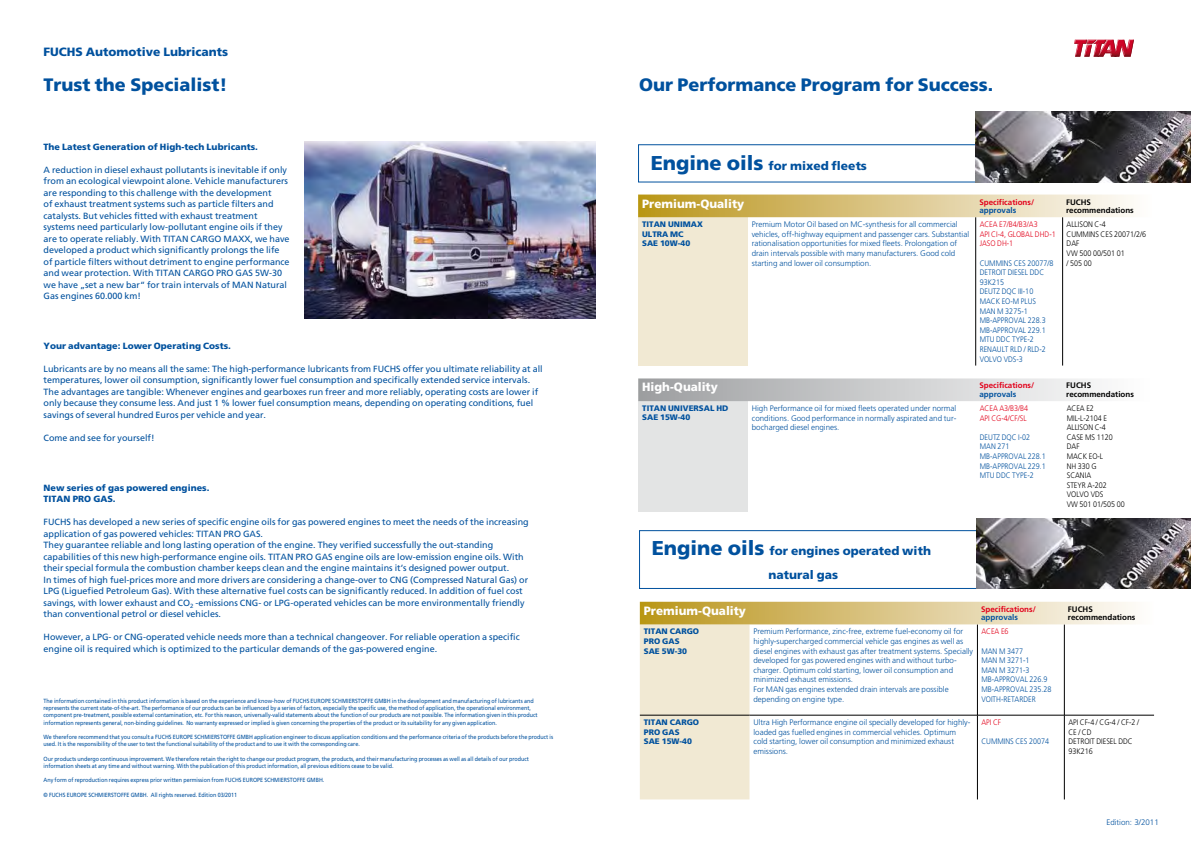
<style>
.page{position:relative;width:1191px;height:842px;background:#fff}
.page>*{position:absolute;margin:0;border:0;box-sizing:border-box;transform-origin:0 0}
.t1{font:900 18px "Frutiger LT Std";color:#00519e}
.t2{font:900 12px/24px "Frutiger LT Std";color:#00519e}
.t3{font:900 12px "Frutiger LT Std";color:#fff}
.t4{font:9px/11.5px "Frutiger LT Std";color:#00519e}
.t5{font:900 9px/11.5px "Frutiger LT Std";color:#00519e}
.t6{font:300 8px/9.6px "Frutiger LT Std";color:#00519e}
.t7{font:300 8px/9.6px "Frutiger LT Std";color:#00519e;scale:.9 1}
.t8{font:300 8px/9.6px "Frutiger LT Std";color:#000;scale:.9 1}
.t9{font:900 8px/9.6px "Frutiger LT Std";color:#00519e}
.t10{font:300 8px/9.6px "Frutiger LT Std";color:#e2001a;scale:.9 1}
.t11{font:700 8px/8.7px "Frutiger LT Std";color:#000}
.t12{font:700 8px "Frutiger LT Std";color:#e2001a}
.t13{font:700 8px "Frutiger LT Std";color:#00519e}
.t14{font:6px/7.2px "Frutiger LT Std";color:#00519e;scale:.9 1}
.s1{font-size:20px}
</style>
<div class="page">
<img style="left:305px;top:142px;width:290px;height:176px">
<img style="left:975px;top:112px;width:216px;height:70px">
<svg style="left:1074px;top:39px;width:60px;height:18px"></svg>
<div style="left:638px;top:217px;width:109px;height:149px;background:#f1e9d3"></div>
<hr style="left:975px;top:217px;width:1px;height:149px;background:#000">
<hr style="left:1062px;top:217px;width:1px;height:149px;background:#000">
<svg style="left:638px;top:195px;width:494px;height:22px;background:#dac687"></svg>
<div style="left:638px;top:401px;width:110px;height:110px;background:#e3e4e4"></div>
<svg style="left:638px;top:378px;width:458px;height:23px;background:#cacbcc"></svg>
<div style="left:639px;top:530px;width:414px;height:59px;border:1px solid #00519e"></div>
<img style="left:976px;top:518px;width:215px;height:71px">
<hr style="left:1064px;top:715px;width:90px;height:1px;background:#000">
<svg style="left:640px;top:602px;width:513px;height:197px"></svg>
<h2 class="t2" style="left:44px;top:40px;width:186px">FUCHS Automotive Lubricants</h2>
<h1 class="t1" style="left:44px;top:74px;width:185px">Trust the Specialist!</h1>
<p class="t5" style="left:44px;top:141px;width:216px">The Latest Generation of High-tech Lubricants.</p>
<p class="t4" style="left:44px;top:164px;width:248px">A reduction in diesel exhaust pollutants is inevitable if only from an ecological viewpoint alone. Vehicle manufacturers are responding to this challenge with the development<br>of exhaust treatment systems such as particle filters and catalysts. But vehicles fitted with exhaust treatment systems need particularly low-pollutant engine oils if they are to operate reliably. With TITAN CARGO MAXX, we have developed a product which significantly prolongs the life of particle filters without detriment to engine performance and wear protection. With TITAN CARGO PRO GAS 5W-30 we have „set a new bar“ for train intervals of MAN Natural Gas engines 60.000 km!</p>
<p class="t5" style="left:44px;top:340px;width:189px">Your advantage: Lower Operating Costs.</p>
<p class="t4" style="left:44px;top:363px;width:501px">Lubricants are by no means all the same: The high-performance lubricants from FUCHS offer you ultimate reliability at all temperatures, lower oil consumption, significantly lower fuel consumption and specifically extended service intervals.<br>The advantages are tangible: Whenever engines and gearboxes run freer and more reliably, operating costs are lower if only because they consume less. And just 1 % lower fuel consumption means, depending on operating conditions, fuel savings of several hundred Euros per vehicle and year.</p>
<p class="t4" style="left:44px;top:432px;width:113px">Come and see for yourself!</p>
<p class="t5" style="left:44px;top:482px;width:167px">New series of gas powered engines.<br>TITAN PRO GAS.</p>
<p class="t4" style="left:44px;top:517px;width:487px">FUCHS has developed a new series of specific engine oils for gas powered engines to meet the needs of the increasing application of gas powered vehicles: TITAN PRO GAS.<br>They guarantee reliable and long lasting operation of the engine. They verified successfully the out-standing capabilities of this new high-performance engine oils. TITAN PRO GAS engine oils are low-emission engine oils. With their special formula the combustion chamber keeps clean and the engine maintains it’s designed power output.<br>In times of high fuel-prices more and more drivers are considering a change-over to CNG (Compressed Natural Gas) or LPG (Liguefied Petroleum Gas). With these alternative fuel costs can be significantly reduced. In addition of fuel cost savings, with lower exhaust and CO<sub>2</sub> -emissions CNG- or LPG-operated vehicles can be more environmentally friendly than conventional petrol or diesel vehicles.</p>
<p class="t4" style="left:44px;top:632px;width:478px">However, a LPG- or CNG-operated vehicle needs more than a technical changeover. For reliable operation a specific engine oil is required which is optimized to the particular demands of the gas-powered engine.</p>
<p class="t14" style="left:44px;top:697px;width:550px">The information contained in this product information is based on the experience and know-how of FUCHS EUROPE SCHMIERSTOFFE GMBH in the development and manufacturing of lubricants and represents the current state-of-the-art. The performance of our products can be influenced by a series of factors, especially the specific use, the method of application, the operational environment, component pre-treatment, possible external contamination, etc. For this reason, universally-valid statements about the function of our products are not possible. The information given in this product information represents general, non-binding guidelines. No warranty expressed or implied is given concerning the properties of the product or its suitability for any given application.</p>
<p class="t14" style="left:44px;top:733px;width:568px">We therefore recommend that you consult a FUCHS EUROPE SCHMIERSTOFFE GMBH application engineer to discuss application conditions and the performance criteria of the products before the product is used. It is the responsibility of the user to test the functional suitability of the product and to use it with the corresponding care.</p>
<p class="t14" style="left:44px;top:755px;width:541px">Our products undergo continuous improvement. We therefore retain the right to change our product program, the products, and their manufacturing processes as well as all details of our product information sheets at any time and without warning. With the publication of this product information, all previous editions cease to be valid.</p>
<p class="t14" style="left:44px;top:776px;width:314px">Any form of reproduction requires express prior written permission from FUCHS EUROPE SCHMIERSTOFFE GMBH.</p>
<p class="t14" style="left:44px;top:791px;width:217px">© FUCHS EUROPE SCHMIERSTOFFE GMBH. All rights reserved. Edition 03/2011</p>
<h1 class="t1" style="left:639px;top:74px;width:356px">Our Performance Program for Success.</h1>
<h2 class="t2" style="left:650px;top:154px;width:218px"><span class="s1">Engine oils</span> for mixed fleets</h2>
<h2 class="t3" style="left:642px;top:196px;width:104px">Premium-Quality</h2>
<p class="t12" style="left:979px;top:197px;width:56px">Specifications/</p>
<p class="t13" style="left:979px;top:206px;width:38px">approvals</p>
<p class="t11" style="left:1066px;top:197px;width:69px">FUCHS recommendations</p>
<p class="t9" style="left:642px;top:220px;width:62px">TITAN UNIMAX<br>ULTRA MC<br>SAE 10W-40</p>
<p class="t6" style="left:751px;top:220px;width:219px">Premium Motor Oil based on MC-synthesis for all commercial vehicles, off-highway equipment and passenger cars. Substantial rationalisation opportunities for mixed fleets. Prolongation of drain intervals possible with many manufacturers. Good cold starting and lower oil consumption.</p>
<p class="t10" style="left:979px;top:220px;width:86px">ACEA E7/B4/B3/A3<br>API CI-4, GLOBAL DHD-1<br>JASO DH-1</p>
<p class="t7" style="left:979px;top:258px;width:83px">CUMMINS CES 20077/8<br>DETROIT DIESEL DDC<br>93K215<br>DEUTZ DQC III-10<br>MACK EO-M PLUS<br>MAN M 3275-1<br>MB-APPROVAL 228.3<br>MB-APPROVAL 229.1<br>MTU DDC TYPE-2<br>RENAULT RLD / RLD-2<br>VOLVO VDS-3</p>
<p class="t8" style="left:1066px;top:220px;width:90px">ALLISON C-4<br>CUMMINS CES 20071/2/6<br>DAF<br>VW 500 00/501 01<br>/ 505 00</p>
<h2 class="t3" style="left:642px;top:380px;width:77px">High-Quality</h2>
<p class="t12" style="left:979px;top:381px;width:56px">Specifications/</p>
<p class="t13" style="left:979px;top:390px;width:38px">approvals</p>
<p class="t11" style="left:1066px;top:381px;width:69px">FUCHS recommendations</p>
<p class="t9" style="left:642px;top:404px;width:88px;line-height:9px">TITAN UNIVERSAL HD<br>SAE 15W-40</p>
<p class="t6" style="left:752px;top:404px;width:206px;text-align:justify">High Performance oil for mixed fleets operated under normal conditions. Good performance in normally aspirated and tur&shy;bocharged diesel engines.</p>
<p class="t10" style="left:979px;top:404px;width:55px">ACEA A3/B3/B4<br>API CG-4/CF/SL</p>
<p class="t7" style="left:979px;top:432px;width:75px">DEUTZ DQC I-02<br>MAN 271<br>MB-APPROVAL 228.1<br>MB-APPROVAL 229.1<br>MTU DDC TYPE-2</p>
<h2 class="t2" style="left:768px;top:539px;width:164px;text-indent:-117px"><span class="s1">Engine oils</span> for engines operated with natural gas</h2>
<p class="t8" style="left:1066px;top:404px;width:66px">ACEA E2<br>MIL-L-2104 E<br>ALLISON C-4<br>CASE MS 1120<br>DAF<br>MACK EO-L<br>NH 330 G<br>SCANIA<br>STEYR A-202<br>VOLVO VDS<br>VW 501 01/505 00</p>
<h2 class="t3" style="left:644px;top:603px;width:104px">Premium-Quality</h2>
<p class="t12" style="left:981px;top:604px;width:56px">Specifications/</p>
<p class="t13" style="left:981px;top:613px;width:38px">approvals</p>
<p class="t11" style="left:1068px;top:605px;width:69px">FUCHS recommendations</p>
<p class="t9" style="left:644px;top:627px;width:57px">TITAN CARGO<br>PRO GAS<br>SAE 5W-30</p>
<p class="t6" style="left:753px;top:627px;width:221px">Premium Performance, zinc-free, extreme fuel-economy oil for highly-supercharged commercial vehicle gas engines as well as diesel engines with exhaust gas after treatment systems. Specially developed for gas powered engines with and without turbo&shy;charger. Optimum cold starting, lower oil consumption and minimized exhaust emissions.<br>For MAN gas engines extended drain intervals are possible depending on engine type.</p>
<p class="t10" style="left:981px;top:627px;width:32px">ACEA E6</p>
<p class="t7" style="left:981px;top:646px;width:79px">MAN M 3477<br>MAN M 3271-1<br>MAN M 3271-3<br>MB-APPROVAL 226.9<br>MB-APPROVAL 235.28<br>VOITH-RETARDER</p>
<p class="t9" style="left:644px;top:717px;width:57px">TITAN CARGO<br>PRO GAS<br>SAE 15W-40</p>
<p class="t6" style="left:753px;top:718px;width:218px">Ultra High Performance engine oil specially developed for highly&shy;loaded gas fuelled engines in commercial vehicles. Optimum cold starting, lower oil consumption and minimized exhaust emissions.</p>
<p class="t10" style="left:981px;top:718px;width:23px">API CF</p>
<p class="t7" style="left:981px;top:737px;width:77px">CUMMINS CES 20074</p>
<p class="t8" style="left:1068px;top:718px;width:80px">API CF-4 / CG-4 / CF-2 /<br>CE / CD<br>DETROIT DIESEL DDC<br>93K216</p>
<p class="t6" style="left:1106px;top:818px;width:54px">Edition: 3/2011</p>
</div>
